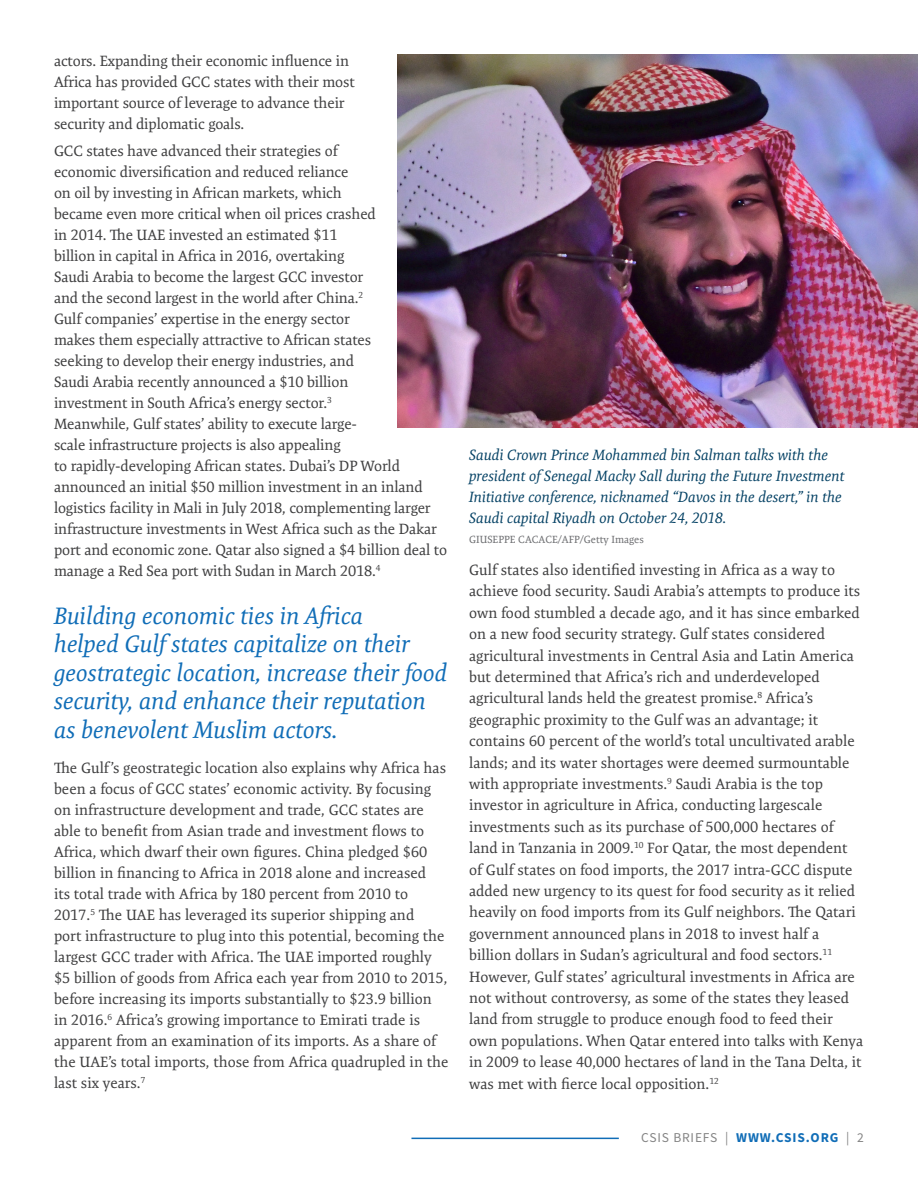
<style>
.page{position:relative;width:918px;height:1188px;background:#fff}
.page>*{position:absolute;margin:0;border:0;box-sizing:border-box;transform-origin:0 0}
.t1{font:italic 24px/28.5px "Expo Serif Pro";color:#106db7}
.t2{font:15px/21px "Expo Serif Pro";color:#3e3e3f}
.t3{font:italic 15px/21px "Expo Serif Pro";color:#044164}
.t4{font:13.5px "Source Sans Pro";letter-spacing:.06em;color:#848484}
.t5{font:10.5px "Expo Serif Pro";color:#6c6d70}
.s1{font-weight:700;color:#106db7}
</style>
<div class="page">
<hr style="left:411px;top:1138px;width:208px;height:1px;background:#106db7">
<img style="left:397px;top:54px;width:521px;height:374px">
<p class="t2" style="left:54px;top:50px;width:302px">actors. Expanding their economic influence in Africa has provided GCC states with their most important source of leverage to advance their security and diplomatic goals.</p>
<p class="t2" style="left:54px;top:141px;width:395px">GCC states have advanced their strategies of<br>economic diversification and reduced reliance<br>on oil by investing in African markets, which<br>became even more critical when oil prices crashed<br>in 2014. The UAE invested an estimated $11<br>billion in capital in Africa in 2016, overtaking<br>Saudi Arabia to become the largest GCC investor<br>and the second largest in the world after China.<sup>2<br></sup>Gulf companies’ expertise in the energy sector<br>makes them especially attractive to African states<br>seeking to develop their energy industries, and<br>Saudi Arabia recently announced a $10 billion<br>investment in South Africa’s energy sector.<sup>3<br></sup>Meanwhile, Gulf states’ ability to execute large-<br>scale infrastructure projects is also appealing<br>to rapidly-developing African states. Dubai’s DP World announced an initial $50 million investment in an inland logistics facility in Mali in July 2018, complementing larger infrastructure investments in West Africa such as the Dakar port and economic zone. Qatar also signed a $4 billion deal to manage a Red Sea port with Sudan in March 2018.<sup>4</sup></p>
<h1 class="t1" style="left:54px;top:601px;width:395px">Building economic ties in Africa<br>helped Gulf states capitalize on their geostrategic location, increase their food security, and enhance their reputation as benevolent Muslim actors.</h1>
<p class="t2" style="left:54px;top:757px;width:396px">The Gulf ’s geostrategic location also explains why Africa has been a focus of GCC states’ economic activity. By focusing on infrastructure development and trade, GCC states are able to benefit from Asian trade and investment flows to Africa, which dwarf their own figures. China pledged $60 billion in financing to Africa in 2018 alone and increased<br>its total trade with Africa by 180 percent from 2010 to 2017.<sup>5</sup> The UAE has leveraged its superior shipping and<br>port infrastructure to plug into this potential, becoming the largest GCC trader with Africa. The UAE imported roughly $5 billion of goods from Africa each year from 2010 to 2015, before increasing its imports substantially to $23.9 billion in 2016.<sup>6</sup> Africa’s growing importance to Emirati trade is apparent from an examination of its imports. As a share of the UAE’s total imports, those from Africa quadrupled in the last six years.<sup>7</sup></p>
<p class="t3" style="left:469px;top:444px;width:377px">Saudi Crown Prince Mohammed bin Salman talks with the president of Senegal Macky Sall during the Future Investment Initiative conference, nicknamed “Davos in the desert,” in the Saudi capital Riyadh on October 24, 2018.</p>
<p class="t5" style="left:469px;top:533px;width:176px">GIUSEPPE CACACE/AFP/Getty Images</p>
<p class="t2" style="left:469px;top:559px;width:396px;line-height:21.5px">Gulf states also identified investing in Africa as a way to achieve food security. Saudi Arabia’s attempts to produce its own food stumbled a decade ago, and it has since embarked on a new food security strategy. Gulf states considered agricultural investments in Central Asia and Latin America but determined that Africa’s rich and underdeveloped agricultural lands held the greatest promise.<sup>8</sup> Africa’s geographic proximity to the Gulf was an advantage; it contains 60 percent of the world’s total uncultivated arable lands; and its water shortages were deemed surmountable with appropriate investments.<sup>9</sup> Saudi Arabia is the top investor in agriculture in Africa, conducting largescale investments such as its purchase of 500,000 hectares of land in Tanzania in 2009.<sup>10</sup> For Qatar, the most dependent of Gulf states on food imports, the 2017 intra-GCC dispute added new urgency to its quest for food security as it relied heavily on food imports from its Gulf neighbors. The Qatari government announced plans in 2018 to invest half a billion dollars in Sudan’s agricultural and food sectors.<sup>11<br></sup>However, Gulf states’ agricultural investments in Africa are not without controversy, as some of the states they leased land from struggle to produce enough food to feed their own populations. When Qatar entered into talks with Kenya in 2009 to lease 40,000 hectares of land in the Tana Delta, it was met with fierce local opposition.<sup>12</sup></p>
<p class="t4" style="left:641px;top:1129px;width:224px">CSIS BRIEFS | <span class="s1">WWW.CSIS.ORG</span> | 2</p>
</div>
